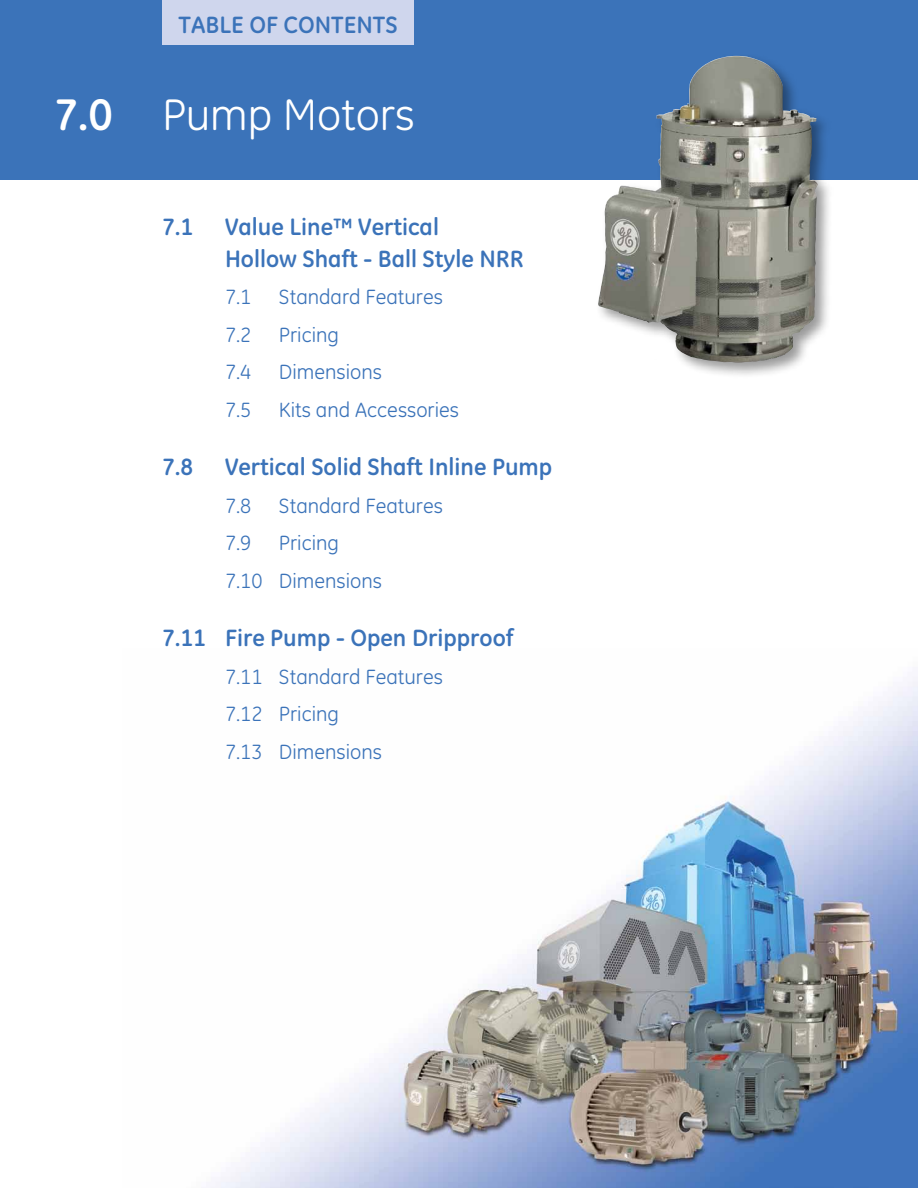
<style>
.page{position:relative;width:918px;height:1188px;background:#fff}
.page>*{position:absolute;margin:0;border:0;box-sizing:border-box;transform-origin:0 0}
.t1{font:45px "GE Inspira";color:#fff}
.t2{font:700 24px/31.5px "GE Inspira";color:#3b73b9}
.t3{font:21px/37.5px "GE Inspira";color:#3b73b9;text-align:center}
.s1{font-weight:700}
</style>
<div class="page">
<img style="left:211px;top:677px;width:707px;height:511px">
<div style="left:0;top:0;width:918px;height:180px;background:#3b73b9"></div>
<div style="left:162px;top:0;width:252px;height:45px;background:#cfd6ed"></div>
<div style="left:595px;top:52px;width:238px;height:327px;background:#000;opacity:.4"></div>
<img style="left:605px;top:56px;width:126px;height:184px">
<p class="t2" style="left:179px;top:8px;width:220px">TABLE OF CONTENTS</p>
<h1 class="t1" style="left:54px;top:89px;width:362px"><span class="s1">7.0</span> Pump Motors</h1>
<p class="t2" style="left:162px;top:211px;width:33px">7.1</p>
<p class="t2" style="left:225px;top:211px;width:300px">Value Line™ Vertical<br>Hollow Shaft - Ball Style NRR</p>
<p class="t3" style="left:225px;top:278px;width:28px">7.1</p>
<p class="t3" style="left:279px;top:278px;width:165px">Standard Features</p>
<p class="t3" style="left:225px;top:316px;width:28px">7.2</p>
<p class="t3" style="left:279px;top:316px;width:62px">Pricing</p>
<p class="t3" style="left:225px;top:353px;width:28px">7.4</p>
<p class="t3" style="left:279px;top:353px;width:104px">Dimensions</p>
<p class="t3" style="left:225px;top:391px;width:28px">7.5</p>
<p class="t3" style="left:279px;top:391px;width:182px">Kits and Accessories</p>
<p class="t2" style="left:162px;top:451px;width:33px">7.8</p>
<p class="t2" style="left:225px;top:451px;width:329px">Vertical Solid Shaft Inline Pump</p>
<p class="t3" style="left:225px;top:487px;width:28px">7.8</p>
<p class="t3" style="left:279px;top:487px;width:165px">Standard Features</p>
<p class="t3" style="left:225px;top:524px;width:28px">7.9</p>
<p class="t3" style="left:225px;top:524px;width:158px">Pricing<br>7.10 Dimensions</p>
<p class="t2" style="left:162px;top:622px;width:353px">7.11 Fire Pump - Open Dripproof</p>
<p class="t3" style="left:225px;top:658px;width:219px;text-align:left">7.11 Standard Features<br>7.12 Pricing<br>7.13 Dimensions</p>
</div>
